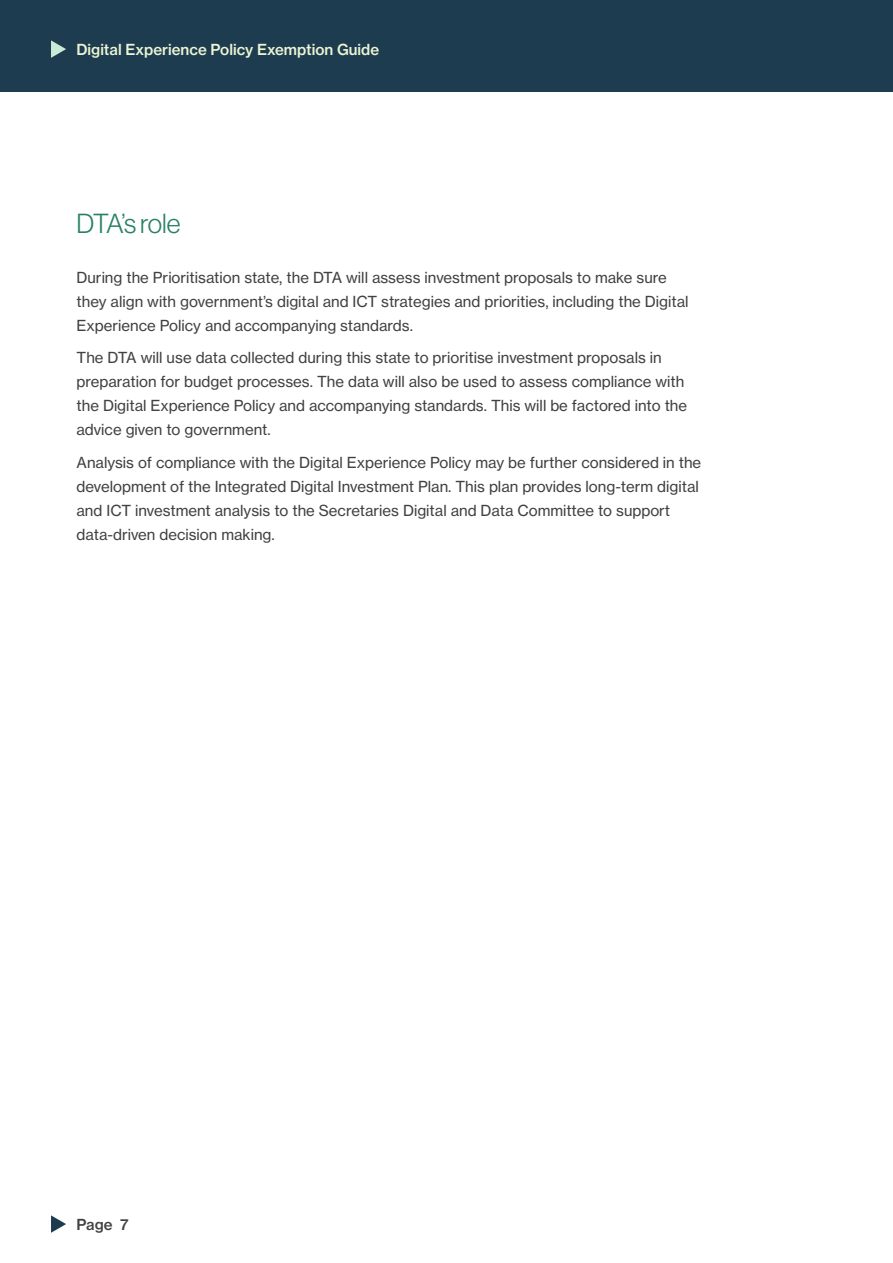
<style>
.page{position:relative;width:893px;height:1263px;background:#fff}
.page>*{position:absolute;margin:0;border:0;box-sizing:border-box;transform-origin:0 0}
.Heading_3{font:27px "N Haas Grotesk DS Pro 45 Lt";letter-spacing:-.025em;color:#288264}
.t1{font:15px/24px "N Haas Grotesk TX Pro 55 Rg";color:#414141}
.t2{font:15px "N Haas Grotesk TX Pro 65 Md";color:#ebf5d4}
.t3{font:15px "N Haas Grotesk TX Pro 65 Md";color:#414141}
</style>
<div class="page">
<div style="left:0;top:0;width:893px;height:91px;background:#1e3c50"></div>
<svg style="left:51px;top:40px;width:15px;height:18px"></svg>
<svg style="left:51px;top:1215px;width:15px;height:18px"></svg>
<p class="t2" style="left:77px;top:40px;width:304px">Digital Experience Policy Exemption Guide</p>
<h3 class="Heading_3" style="left:77px;top:209px;width:106px">DTA’s role</h3>
<p class="t1" style="left:77px;top:265px;width:613px">During the Prioritisation state, the DTA will assess investment proposals to make sure they align with government’s digital and ICT strategies and priorities, including the Digital<br>Experience Policy and accompanying standards.</p>
<p class="t1" style="left:77px;top:346px;width:612px">The DTA will use data collected during this state to prioritise investment proposals in preparation for budget processes. The data will also be used to assess compliance with the Digital Experience Policy and accompanying standards. This will be factored into the advice given to government.</p>
<p class="t1" style="left:77px;top:450px;width:626px">Analysis of compliance with the Digital Experience Policy may be further considered in the development of the Integrated Digital Investment Plan. This plan provides long-term digital and ICT investment analysis to the Secretaries Digital and Data Committee to support data-driven decision making.</p>
<p class="t3" style="left:77px;top:1215px;width:54px">Page 7</p>
</div>
